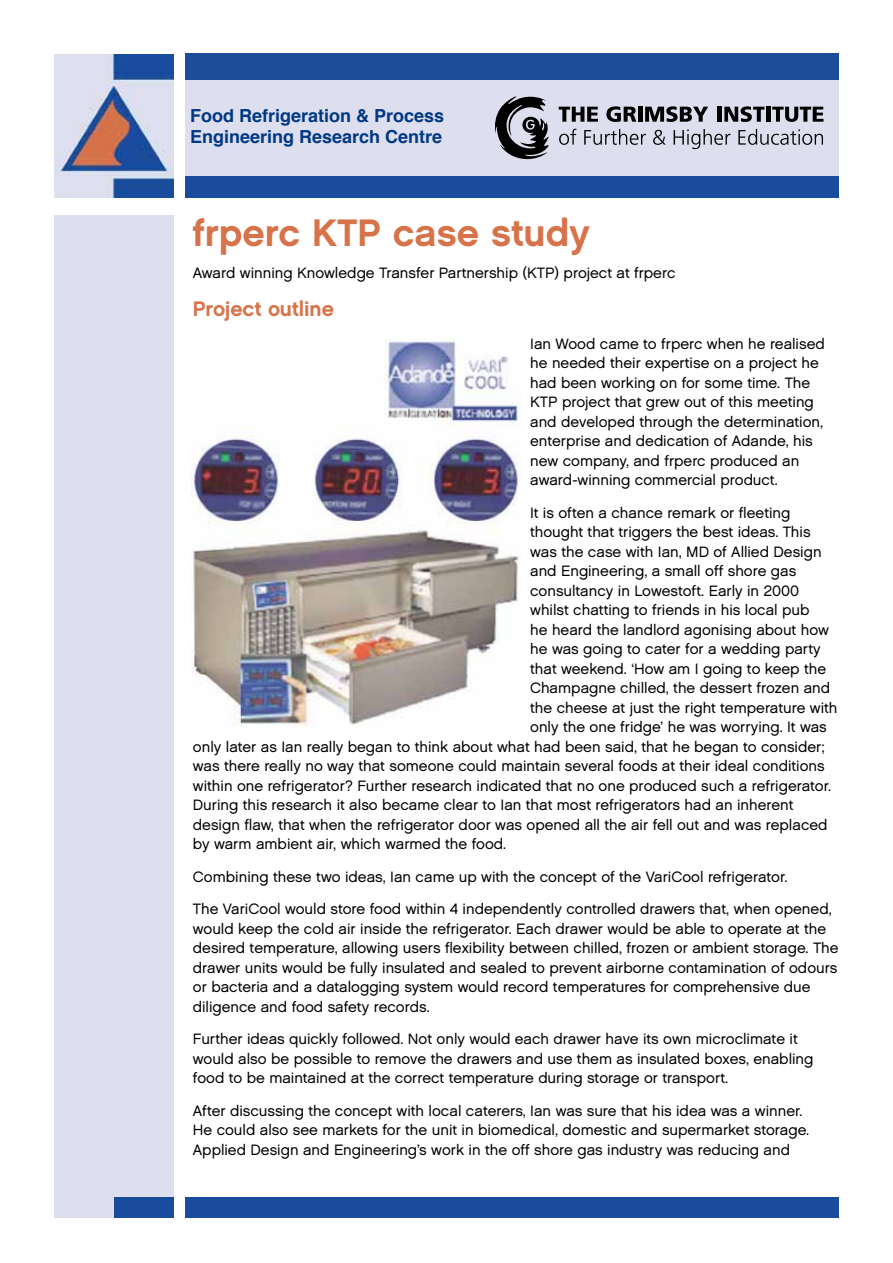
<style>
.page{position:relative;width:893px;height:1263px;background:#fff}
.page>*{position:absolute;margin:0;border:0;box-sizing:border-box;transform-origin:0 0}
.t1{font:38.25px "Chalet PS New York Nineteen Sixty";color:#d7734a}
.t2{font:21px "Chalet PS New York Nineteen Sixty";color:#d7734a}
.t3{font:700 18px/21.6px "Helvetica";color:#003882}
.t4{font:15px/19.5px "Chalet PS London Nineteen Sixty";color:#000}
</style>
<div class="page">
<div style="left:186px;top:54px;width:653px;height:144px;background:#dddfee"></div>
<img style="left:54px;top:54px;width:119px;height:144px">
<div style="left:54px;top:215px;width:119px;height:1003px;background:#dddfee"></div>
<div style="left:186px;top:176px;width:653px;height:22px;background:#194c9c"></div>
<div style="left:186px;top:53px;width:653px;height:26px;background:#1d4d99"></div>
<div style="left:186px;top:1197px;width:653px;height:21px;background:#194c9c"></div>
<div style="left:114px;top:1197px;width:59px;height:21px;background:#194c9c"></div>
<svg style="left:495px;top:97px;width:54px;height:62px"></svg>
<svg style="left:559px;top:129px;width:17px;height:16px"></svg>
<svg style="left:584px;top:129px;width:62px;height:16px"></svg>
<svg style="left:653px;top:130px;width:13px;height:15px"></svg>
<svg style="left:674px;top:129px;width:56px;height:20px"></svg>
<svg style="left:738px;top:129px;width:85px;height:16px"></svg>
<svg style="left:559px;top:107px;width:39px;height:15px"></svg>
<svg style="left:606px;top:106px;width:30px;height:16px"></svg>
<hr style="left:638px;top:107px;width:4px;height:15px;background:#000">
<svg style="left:645px;top:106px;width:63px;height:16px"></svg>
<hr style="left:717px;top:107px;width:4px;height:15px;background:#000">
<svg style="left:724px;top:106px;width:40px;height:16px"></svg>
<hr style="left:766px;top:107px;width:4px;height:15px;background:#000">
<svg style="left:772px;top:107px;width:51px;height:15px"></svg>
<img style="left:190px;top:339px;width:332px;height:386px">
<p class="t3" style="left:190px;top:103px;width:256px">Food Refrigeration &amp; Process<br>Engineering Research Centre</p>
<h1 class="t1" style="left:193px;top:209px;width:398px">frperc KTP case study</h1>
<p class="t4" style="left:193px;top:263px;width:484px">Award winning Knowledge Transfer Partnership (KTP) project at frperc</p>
<h2 class="t2" style="left:193px;top:296px;width:143px">Project outline</h2>
<p class="t4" style="left:530px;top:334px;width:296px">Ian Wood came to frperc when he realised he needed their expertise on a project he had been working on for some time. The KTP project that grew out of this meeting and developed through the determination, enterprise and dedication of Adande, his new company, and frperc produced an award-winning commercial product.</p>
<p class="t4" style="left:530px;top:503px;width:262px">It is often a chance remark or fleeting</p>
<p class="t4" style="left:530px;top:522px;width:282px">thought that triggers the best ideas. This</p>
<p class="t4" style="left:530px;top:542px;width:293px">was the case with Ian, MD of Allied Design</p>
<p class="t4" style="left:530px;top:561px;width:268px">and Engineering, a small off shore gas</p>
<p class="t4" style="left:530px;top:581px;width:270px">consultancy in Lowestoft. Early in 2000</p>
<p class="t4" style="left:530px;top:600px;width:281px">whilst chatting to friends in his local pub</p>
<p class="t4" style="left:530px;top:620px;width:300px">he heard the landlord agonising about how</p>
<p class="t4" style="left:530px;top:639px;width:292px">he was going to cater for a wedding party</p>
<p class="t4" style="left:530px;top:659px;width:297px">that weekend. ‘How am I going to keep the</p>
<p class="t4" style="left:530px;top:678px;width:302px">Champagne chilled, the dessert frozen and</p>
<p class="t4" style="left:530px;top:698px;width:309px">the cheese at just the right temperature with</p>
<p class="t4" style="left:530px;top:717px;width:298px">only the one fridge’ he was worrying. It was</p>
<p class="t4" style="left:193px;top:737px;width:633px">only later as Ian really began to think about what had been said, that he began to consider;</p>
<p class="t4" style="left:193px;top:756px;width:633px">was there really no way that someone could maintain several foods at their ideal conditions</p>
<p class="t4" style="left:193px;top:776px;width:640px">within one refrigerator? Further research indicated that no one produced such a refrigerator.</p>
<p class="t4" style="left:193px;top:795px;width:602px">During this research it also became clear to Ian that most refrigerators had an inherent</p>
<p class="t4" style="left:193px;top:815px;width:636px">design flaw, that when the refrigerator door was opened all the air fell out and was replaced</p>
<p class="t4" style="left:193px;top:834px;width:315px">by warm ambient air, which warmed the food.</p>
<p class="t4" style="left:193px;top:860px;width:640px;line-height:32.4px">Combining these two ideas, Ian came up with the concept of the VariCool refrigerator.<br>The VariCool would store food within 4 independently controlled drawers that, when opened,</p>
<p class="t4" style="left:193px;top:919px;width:647px">would keep the cold air inside the refrigerator. Each drawer would be able to operate at the desired temperature, allowing users flexibility between chilled, frozen or ambient storage. The drawer units would be fully insulated and sealed to prevent airborne contamination of odours or bacteria and a datalogging system would record temperatures for comprehensive due diligence and food safety records.</p>
<p class="t4" style="left:193px;top:1029px;width:622px">Further ideas quickly followed. Not only would each drawer have its own microclimate it would also be possible to remove the drawers and use them as insulated boxes, enabling food to be maintained at the correct temperature during storage or transport.</p>
<p class="t4" style="left:193px;top:1101px;width:618px">After discussing the concept with local caterers, Ian was sure that his idea was a winner.<br>He could also see markets for the unit in biomedical, domestic and supermarket storage.<br>Applied Design and Engineering’s work in the off shore gas industry was reducing and</p>
</div>
